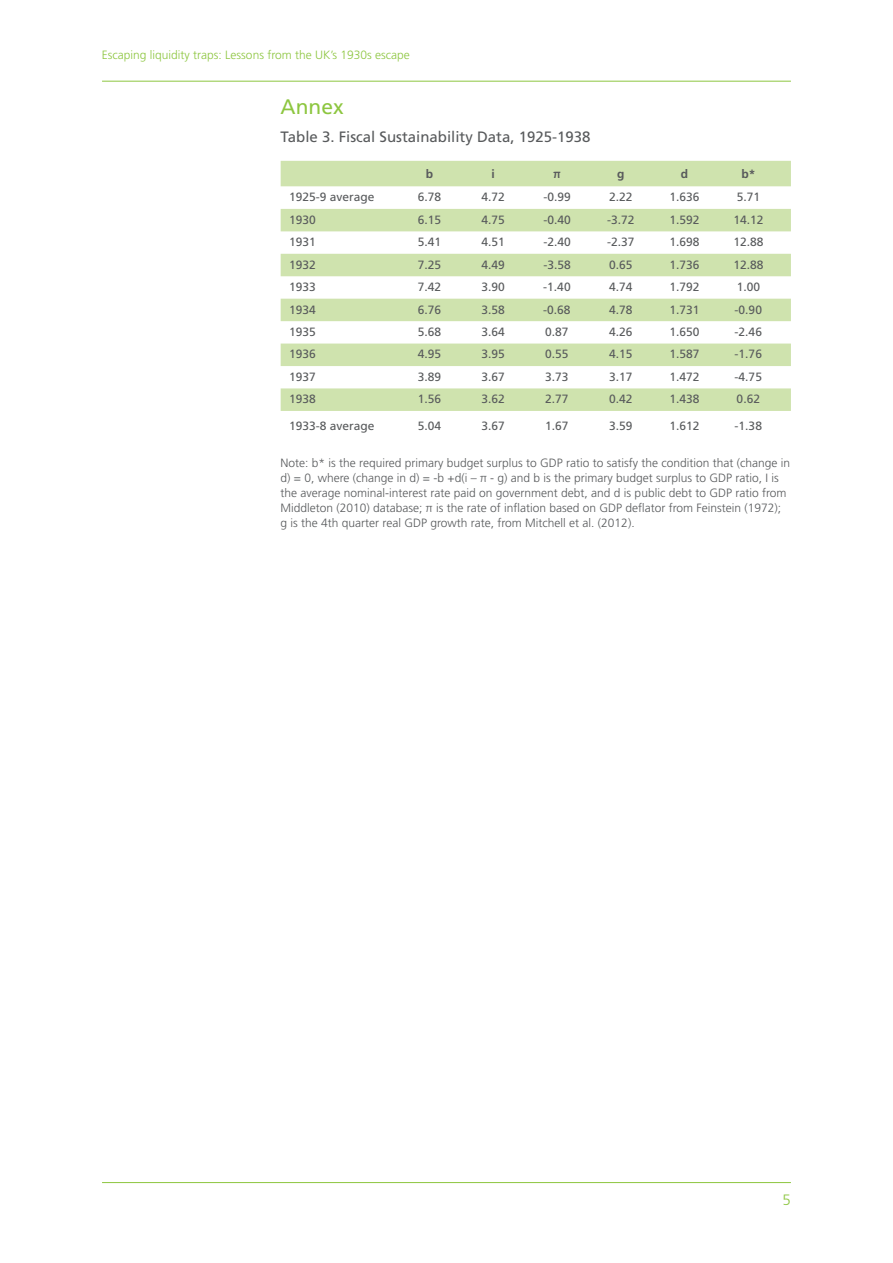
<style>
.page{position:relative;width:893px;height:1263px;background:#fff}
.page>*{position:absolute;margin:0;border:0;box-sizing:border-box;transform-origin:0 0}
.t1{font:21px "Frutiger LT Std";color:#8dc640}
.t2{font:15px "Frutiger LT Std";color:#585a5c}
.t3{font:300 15px "Frutiger LT Std";color:#8dc640}
.t4{font:300 12px/15px "Frutiger LT Std";color:#585a5c}
.t5{font:12px "Frutiger LT Std";color:#585a5c}
.t6{font:300 12px "Frutiger LT Std";color:#8dc640}
.t7{font:700 12px "Frutiger LT Std";color:#585a5c}
</style>
<div class="page">
<hr style="left:102px;top:81px;width:689px;height:1px;background:#8dc640">
<hr style="left:102px;top:1182px;width:689px;height:1px;background:#8dc640">
<div style="left:281px;top:161px;width:510px;height:25px;background:#cfe3ae"></div>
<div style="left:281px;top:209px;width:510px;height:22px;background:#cfe3ae"></div>
<div style="left:281px;top:254px;width:510px;height:22px;background:#cfe3ae"></div>
<div style="left:281px;top:299px;width:510px;height:22px;background:#cfe3ae"></div>
<div style="left:281px;top:344px;width:510px;height:22px;background:#cfe3ae"></div>
<div style="left:281px;top:388px;width:510px;height:23px;background:#cfe3ae"></div>
<p class="t6" style="left:102px;top:48px;width:309px">Escaping liquidity traps: Lessons from the UK’s 1930s escape</p>
<h1 class="t1" style="left:281px;top:94px;width:64px">Annex</h1>
<p class="t2" style="left:281px;top:128px;width:311px">Table 3. Fiscal Sustainability Data, 1925-1938</p>
<p class="t7" style="left:426px;top:167px;width:9px">b</p>
<p class="t7" style="left:492px;top:167px;width:5px">i</p>
<p class="t7" style="left:553px;top:167px;width:9px">π</p>
<p class="t7" style="left:617px;top:167px;width:9px">g</p>
<p class="t7" style="left:681px;top:167px;width:9px">d</p>
<p class="t7" style="left:741px;top:167px;width:16px">b*</p>
<p class="t5" style="left:289px;top:190px;width:87px">1925-9 average</p>
<p class="t5" style="left:418px;top:190px;width:25px">6.78</p>
<p class="t5" style="left:482px;top:190px;width:25px">4.72</p>
<p class="t5" style="left:543px;top:190px;width:29px">-0.99</p>
<p class="t5" style="left:609px;top:190px;width:25px">2.22</p>
<p class="t5" style="left:670px;top:190px;width:32px">1.636</p>
<p class="t5" style="left:737px;top:190px;width:25px">5.71</p>
<p class="t5" style="left:289px;top:213px;width:28px">1930</p>
<p class="t5" style="left:418px;top:213px;width:25px">6.15</p>
<p class="t5" style="left:482px;top:213px;width:25px">4.75</p>
<p class="t5" style="left:543px;top:213px;width:29px">-0.40</p>
<p class="t5" style="left:607px;top:213px;width:29px">-3.72</p>
<p class="t5" style="left:670px;top:213px;width:32px">1.592</p>
<p class="t5" style="left:733px;top:213px;width:32px">14.12</p>
<p class="t5" style="left:289px;top:235px;width:28px">1931</p>
<p class="t5" style="left:418px;top:235px;width:25px">5.41</p>
<p class="t5" style="left:482px;top:235px;width:25px">4.51</p>
<p class="t5" style="left:543px;top:235px;width:29px">-2.40</p>
<p class="t5" style="left:607px;top:235px;width:29px">-2.37</p>
<p class="t5" style="left:670px;top:235px;width:32px">1.698</p>
<p class="t5" style="left:733px;top:235px;width:32px">12.88</p>
<p class="t5" style="left:289px;top:257px;width:28px">1932</p>
<p class="t5" style="left:418px;top:257px;width:25px">7.25</p>
<p class="t5" style="left:482px;top:257px;width:25px">4.49</p>
<p class="t5" style="left:543px;top:257px;width:29px">-3.58</p>
<p class="t5" style="left:609px;top:257px;width:25px">0.65</p>
<p class="t5" style="left:670px;top:257px;width:32px">1.736</p>
<p class="t5" style="left:733px;top:257px;width:32px">12.88</p>
<p class="t5" style="left:289px;top:280px;width:28px">1933</p>
<p class="t5" style="left:418px;top:280px;width:25px">7.42</p>
<p class="t5" style="left:481px;top:280px;width:25px">3.90</p>
<p class="t5" style="left:543px;top:280px;width:29px">-1.40</p>
<p class="t5" style="left:609px;top:280px;width:25px">4.74</p>
<p class="t5" style="left:669px;top:280px;width:32px">1.792</p>
<p class="t5" style="left:737px;top:280px;width:25px">1.00</p>
<p class="t5" style="left:289px;top:302px;width:28px">1934</p>
<p class="t5" style="left:418px;top:302px;width:25px">6.76</p>
<p class="t5" style="left:481px;top:302px;width:25px">3.58</p>
<p class="t5" style="left:543px;top:302px;width:29px">-0.68</p>
<p class="t5" style="left:609px;top:302px;width:25px">4.78</p>
<p class="t5" style="left:669px;top:302px;width:32px">1.731</p>
<p class="t5" style="left:735px;top:302px;width:29px">-0.90</p>
<p class="t5" style="left:289px;top:325px;width:28px">1935</p>
<p class="t5" style="left:418px;top:325px;width:25px">5.68</p>
<p class="t5" style="left:481px;top:325px;width:25px">3.64</p>
<p class="t5" style="left:545px;top:325px;width:25px">0.87</p>
<p class="t5" style="left:609px;top:325px;width:25px">4.26</p>
<p class="t5" style="left:669px;top:325px;width:32px">1.650</p>
<p class="t5" style="left:735px;top:325px;width:29px">-2.46</p>
<p class="t5" style="left:289px;top:347px;width:28px">1936</p>
<p class="t5" style="left:418px;top:347px;width:25px">4.95</p>
<p class="t5" style="left:481px;top:347px;width:25px">3.95</p>
<p class="t5" style="left:545px;top:347px;width:25px">0.55</p>
<p class="t5" style="left:609px;top:347px;width:25px">4.15</p>
<p class="t5" style="left:669px;top:347px;width:32px">1.587</p>
<p class="t5" style="left:735px;top:347px;width:29px">-1.76</p>
<p class="t5" style="left:289px;top:370px;width:28px">1937</p>
<p class="t5" style="left:418px;top:370px;width:25px">3.89</p>
<p class="t5" style="left:481px;top:370px;width:25px">3.67</p>
<p class="t5" style="left:545px;top:370px;width:25px">3.73</p>
<p class="t5" style="left:609px;top:370px;width:25px">3.17</p>
<p class="t5" style="left:669px;top:370px;width:32px">1.472</p>
<p class="t5" style="left:735px;top:370px;width:29px">-4.75</p>
<p class="t5" style="left:289px;top:392px;width:28px">1938</p>
<p class="t5" style="left:418px;top:392px;width:25px">1.56</p>
<p class="t5" style="left:481px;top:392px;width:25px">3.62</p>
<p class="t5" style="left:545px;top:392px;width:25px">2.77</p>
<p class="t5" style="left:609px;top:392px;width:25px">0.42</p>
<p class="t5" style="left:669px;top:392px;width:32px">1.438</p>
<p class="t5" style="left:737px;top:392px;width:25px">0.62</p>
<p class="t5" style="left:289px;top:419px;width:87px">1933-8 average</p>
<p class="t5" style="left:418px;top:419px;width:25px">5.04</p>
<p class="t5" style="left:481px;top:419px;width:25px">3.67</p>
<p class="t5" style="left:545px;top:419px;width:25px">1.67</p>
<p class="t5" style="left:609px;top:419px;width:25px">3.59</p>
<p class="t5" style="left:669px;top:419px;width:32px">1.612</p>
<p class="t5" style="left:735px;top:419px;width:29px">-1.38</p>
<p class="t4" style="left:281px;top:455px;width:511px">Note: b* is the required primary budget surplus to GDP ratio to satisfy the condition that (change in d) = 0, where (change in d) = -b +d(i – π - g) and b is the primary budget surplus to GDP ratio, I is the average nominal-interest rate paid on government debt, and d is public debt to GDP ratio from Middleton (2010) database; π is the rate of inflation based on GDP deflator from Feinstein (1972); g is the 4th quarter real GDP growth rate, from Mitchell et al. (2012).</p>
<p class="t3" style="left:783px;top:1192px;width:10px">5</p>
</div>
